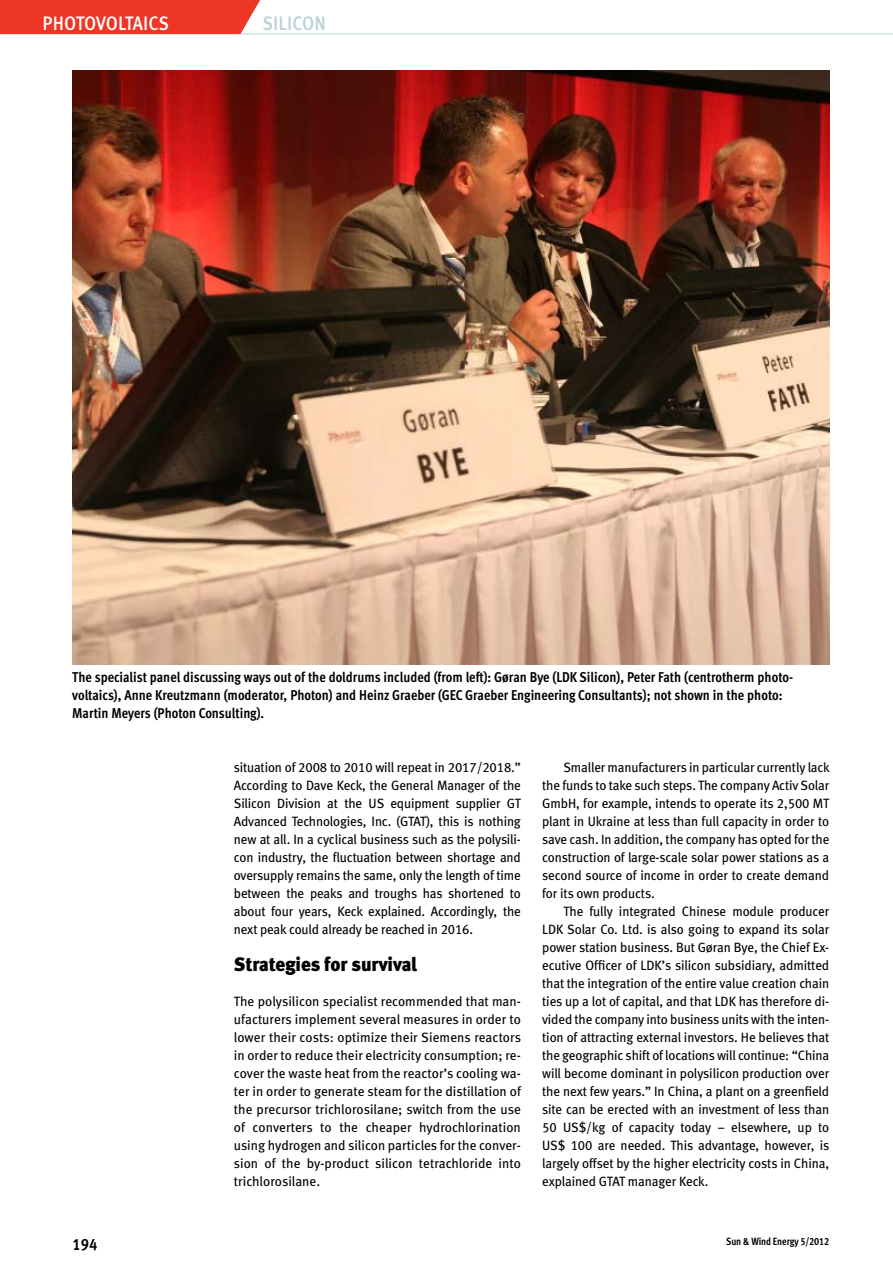
<style>
.page{position:relative;width:893px;height:1263px;background:#fff}
.page>*{position:absolute;margin:0;border:0;box-sizing:border-box;transform-origin:0 0}
.t1{font:19.5px "Meta Black Lf";letter-spacing:-.005em;color:#000}
.t2{font:19.5px "Meta Medium LF Caps";letter-spacing:-.01em;color:#fff;scale:.9 1}
.t3{font:19.5px "Meta Medium LF Caps";letter-spacing:.01em;color:#b8d2d6;scale:.9 1}
.t4{font:16.5px "Meta Cond Bold LF";color:#000}
.t5{font:14.25px/18px "Meta Cond Bold LF";color:#000}
.t6{font:13.5px/18px "Meta Book LF";letter-spacing:-.005em;color:#000;text-align:justify}
.t7{font:10.5px "Meta Cond Bold LF";letter-spacing:-.01em;color:#000}
</style>
<div class="page">
<hr style="left:239px;top:33px;width:654px;height:1px;background:#b8d2d6">
<div style="left:0;top:0;width:260px;height:34px;background:#ee3625"></div>
<img style="left:72px;top:70px;width:757px;height:594px">
<h1 class="t2" style="left:43px;top:12px;width:142px">PHOTOVOLTAICS</h1>
<h1 class="t3" style="left:262px;top:12px;width:72px">SILICON</h1>
<p class="t5" style="left:72px;top:668px;width:722px">The specialist panel discussing ways out of the doldrums included (from left): Gøran Bye (LDK Silicon), Peter Fath (centrotherm photo&shy;voltaics), Anne Kreutzmann (moderator, Photon) and Heinz Graeber (GEC Graeber Engineering Consultants); not shown in the photo:<br>Martin Meyers (Photon Consulting).</p>
<p class="t4" style="left:72px;top:1234px;width:26px">194</p>
<p class="t6" style="left:234px;top:758px;width:289px">situation of 2008 to 2010 will repeat in 2017/2018.” According to Dave Keck, the General Manager of the Silicon Division at the US equipment supplier GT Advanced Technologies, Inc. (GTAT), this is nothing new at all. In a cyclical business such as the polysili&shy;con industry, the fluctuation between shortage and oversupply remains the same, only the length of time between the peaks and troughs has shortened to about four years, Keck explained. Accordingly, the next peak could already be reached in 2016.</p>
<h1 class="t1" style="left:234px;top:952px;width:185px">Strategies for survival</h1>
<p class="t6" style="left:234px;top:992px;width:289px">The polysilicon specialist recommended that man&shy;ufacturers implement several measures in order to lower their costs: optimize their Siemens reactors in order to reduce their electricity consumption; re&shy;cover the waste heat from the reactor’s cooling wa&shy;ter in order to generate steam for the distillation of the precursor trichlorosilane; switch from the use of converters to the cheaper hydrochlorination using hydrogen and silicon particles for the conver&shy;sion of the by-product silicon tetrachloride into trichlorosilane.</p>
<p class="t6" style="left:542px;top:758px;width:289px;text-indent:21px">Smaller manufacturers in particular currently lack the funds to take such steps. The company Activ Solar GmbH, for example, intends to operate its 2,500 MT plant in Ukraine at less than full capacity in order to save cash. In addition, the company has opted for the construction of large-scale solar power stations as a second source of income in order to create demand for its own products.</p>
<p class="t6" style="left:542px;top:902px;width:289px;text-indent:21px">The fully integrated Chinese module producer LDK Solar Co. Ltd. is also going to expand its solar power station business. But Gøran Bye, the Chief Ex&shy;ecutive Officer of LDK’s silicon subsidiary, admitted that the integration of the entire value creation chain ties up a lot of capital, and that LDK has therefore di&shy;vided the company into business units with the inten&shy;tion of attracting external investors. He believes that the geographic shift of locations will continue: “China will become dominant in polysilicon production over the next few years.” In China, a plant on a greenfield site can be erected with an investment of less than 50 US$/kg of capacity today – elsewhere, up to US$ 100 are needed. This advantage, however, is largely offset by the higher electricity costs in China, explained GTAT manager Keck.</p>
<p class="t7" style="left:726px;top:1236px;width:104px">Sun &amp; Wind Energy 5/2012</p>
</div>
